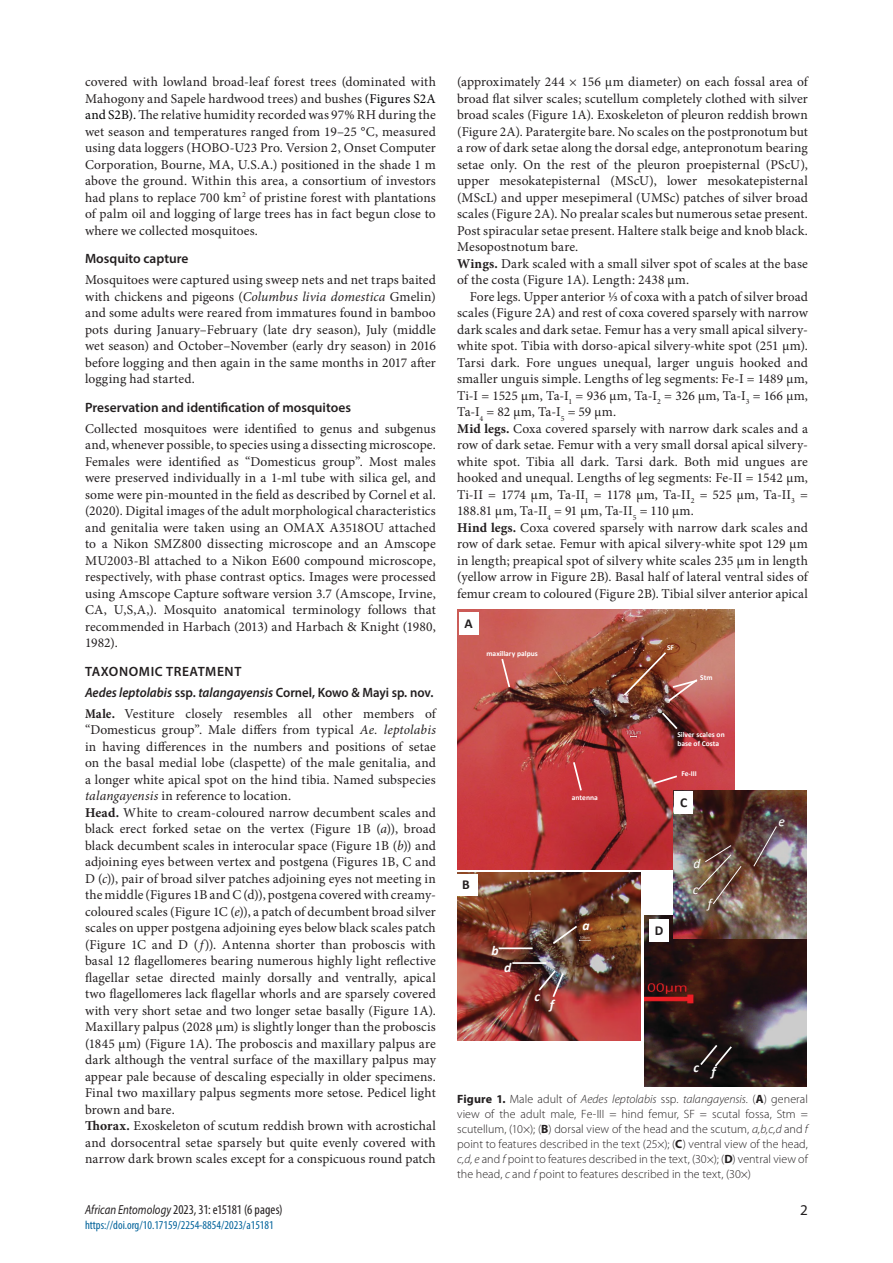
<style>
.page{position:relative;width:893px;height:1263px;background:#fff}
.page>*{position:absolute;margin:0;border:0;box-sizing:border-box;transform-origin:0 0}
.t1{font:15px "Myriad Pro";color:#231f20}
.t2{font:italic 700 13.65px "Calibri";color:#fff}
.t3{font:700 13.65px "Calibri";color:#231f20}
.t4{font:italic 13.65px "Calibri";color:#fff}
.t5{font:13.5px/16.5px "Minion Pro";letter-spacing:.01em;color:#231f20;text-align:justify}
.t6{font:600 13.5px/21px "Myriad Pro";letter-spacing:.045em;color:#231f20}
.t7{font:600 13.5px "Myriad Pro";color:#231f20}
.t8{font:condensed 13.5px "Myriad Pro";letter-spacing:-.01em;color:#231f20}
.t9{font:300 12px/15px "Myriad Pro";letter-spacing:.005em;color:#231f20;text-align:justify}
.t10{font:condensed 12px "Myriad Pro";color:#01629a}
.t11{font:700 7.5px/9.1px "Calibri";color:#fff}
.s1{color:#020304}
.s2{font-style:italic}
.s3{font-weight:700;font-stretch:condensed}
.s4{font-weight:700}
.s5{font-style:italic;font-stretch:normal;font-size:13.05px}
</style>
<div class="page">
<img style="left:457px;top:873px;width:183px;height:168px">
<svg style="left:551px;top:924px;width:28px;height:22px"></svg>
<hr style="left:499px;top:947px;width:34px;height:2px;background:#fff">
<hr style="left:512px;top:962px;width:34px;height:2px;background:#fff">
<svg style="left:537px;top:968px;width:28px;height:31px"></svg>
<div style="left:457px;top:874px;width:21px;height:21px;background:#fff"></div>
<img style="left:644px;top:915px;width:162px;height:171px">
<svg style="left:698px;top:1043px;width:36px;height:25px"></svg>
<div style="left:649px;top:919px;width:20px;height:23px;background:#fff"></div>
<img style="left:457px;top:610px;width:277px;height:259px">
<svg style="left:572px;top:760px;width:11px;height:32px"></svg>
<svg style="left:500px;top:657px;width:11px;height:32px"></svg>
<svg style="left:652px;top:774px;width:27px;height:11px"></svg>
<img style="left:622px;top:650px;width:77px;height:53px">
<div style="left:459px;top:612px;width:20px;height:22px;background:#fff"></div>
<svg style="left:660px;top:711px;width:19px;height:20px"></svg>
<img style="left:673px;top:790px;width:133px;height:149px">
<div style="left:675px;top:792px;width:18px;height:22px;background:#fff"></div>
<svg style="left:753px;top:826px;width:24px;height:41px"></svg>
<img style="left:698px;top:845px;width:44px;height:59px">
<p class="t5" style="left:85px;top:74px;width:352px">covered with lowland broad-leaf forest trees (dominated with Mahogony and Sapele hardwood trees) and bushes <span class="s1">(Figures S2A and S2B).</span> The relative humidity recorded was 97% RH during the wet season and temperatures ranged from 19–25 °C, measured using data loggers (HOBO-U23 Pro. Version 2, Onset Computer Corporation, Bourne, MA, U.S.A.) positioned in the shade 1 m above the ground. Within this area, a consortium of investors had plans to replace 700 km<sup>2</sup> of pristine forest with plantations of palm oil and logging of large trees has in fact begun close to where we collected mosquitoes.</p>
<p class="t7" style="left:85px;top:250px;width:105px">Mosquito capture</p>
<p class="t5" style="left:85px;top:272px;width:352px">Mosquitoes were captured using sweep nets and net traps baited with chickens and pigeons (<span class="s2">Columbus livia domestica</span> Gmelin) and some adults were reared from immatures found in bamboo pots during January–February (late dry season), July (middle wet season) and October–November (early dry season) in 2016 before logging and then again in the same months in 2017 after logging had started.</p>
<p class="t7" style="left:85px;top:399px;width:267px">Preservation and identification of mosquitoes</p>
<p class="t5" style="left:85px;top:420px;width:352px">Collected mosquitoes were identified to genus and subgenus and, whenever possible, to species using a dissecting microscope.<br>Females were identified as “Domesticus group”. Most males were preserved individually in a 1-ml tube with silica gel, and some were pin-mounted in the field as described by Cornel et al. (2020). Digital images of the adult morphological characteristics and genitalia were taken using an OMAX A3518OU attached to a Nikon SMZ800 dissecting microscope and an Amscope MU2003-Bl attached to a Nikon E600 compound microscope, respectively, with phase contrast optics. Images were processed using Amscope Capture software version 3.7 (Amscope, Irvine, CA, U,S,A,). Mosquito anatomical terminology follows that recommended in Harbach (2013) and Harbach &amp; Knight (1980, 1982).</p>
<p class="t6" style="left:85px;top:660px;width:350px">TAXONOMIC TREATMENT<br><span class="s2">Aedes leptolabis</span> ssp. <span class="s2">talangayensis</span> Cornel, Kowo &amp; Mayi sp. nov.</p>
<p class="t5" style="left:85px;top:705px;width:352px;text-align:left"><span class="s3">Male.</span> Vestiture closely resembles all other members of “Domesticus group”. Male differs from typical <span class="s2">Ae. leptolabis </span>in having differences in the numbers and positions of setae on the basal medial lobe (claspette) of the male genitalia, and a longer white apical spot on the hind tibia. Named subspecies <span class="s2">talangayensis</span> in reference to location.<br><span class="s4">Head.</span> White to cream-coloured narrow decumbent scales and black erect forked setae on the vertex (Figure 1B (<span class="s2">a</span>)), broad black decumbent scales in interocular space (Figure 1B (<span class="s2">b</span>)) and adjoining eyes between vertex and postgena (Figures 1B, C and D (<span class="s2">c</span>)), pair of broad silver patches adjoining eyes not meeting in the middle (Figures 1B and C (d)), postgena covered with creamy&shy;coloured scales (Figure 1C (<span class="s2">e</span>)), a patch of decumbent broad silver scales on upper postgena adjoining eyes below black scales patch (Figure 1C and D (<span class="s2">f</span>)). Antenna shorter than proboscis with basal 12 flagellomeres bearing numerous highly light reflective flagellar setae directed mainly dorsally and ventrally, apical two flagellomeres lack flagellar whorls and are sparsely covered with very short setae and two longer setae basally (Figure 1A).<br>Maxillary palpus (2028 µm) is slightly longer than the proboscis (1845 µm) (Figure 1A). The proboscis and maxillary palpus are dark although the ventral surface of the maxillary palpus may appear pale because of descaling especially in older specimens.<br>Final two maxillary palpus segments more setose. Pedicel light brown and bare.<br><span class="s4">Thorax.</span> Exoskeleton of scutum reddish brown with acrostichal and dorsocentral setae sparsely but quite evenly covered with narrow dark brown scales except for a conspicuous round patch</p>
<p class="t5" style="left:457px;top:74px;width:352px;text-align:left">(approximately 244 × 156 µm diameter) on each fossal area of broad flat silver scales; scutellum completely clothed with silver broad scales (Figure 1A). Exoskeleton of pleuron reddish brown (Figure 2A). Paratergite bare. No scales on the postpronotum but a row of dark setae along the dorsal edge, antepronotum bearing setae only. On the rest of the pleuron proepisternal (PScU), upper mesokatepisternal (MScU), lower mesokatepisternal (MScL) and upper mesepimeral (UMSc) patches of silver broad scales (Figure 2A). No prealar scales but numerous setae present.<br>Post spiracular setae present. Haltere stalk beige and knob black.<br>Mesopostnotum bare.<br><span class="s4">Wings.</span> Dark scaled with a small silver spot of scales at the base of the costa (Figure 1A). Length: 2438 µm.</p>
<p class="t5" style="left:457px;top:288px;width:352px;text-align:left;text-indent:13px">Fore legs. Upper anterior ⅓ of coxa with a patch of silver broad scales (Figure 2A) and rest of coxa covered sparsely with narrow dark scales and dark setae. Femur has a very small apical silvery&shy;white spot. Tibia with dorso-apical silvery-white spot (251 µm).<br>Tarsi dark. Fore ungues unequal, larger unguis hooked and smaller unguis simple. Lengths of leg segments: Fe-I = 1489 µm, Ti-I = 1525 µm, Ta-I<sub>1</sub> = 936 µm, Ta-I<sub>2</sub> = 326 µm, Ta-I<sub>3</sub> = 166 µm, Ta-I<sub>4</sub> = 82 µm, Ta-I<sub>5</sub> = 59 µm.<br><span class="s4">Mid legs.</span> Coxa covered sparsely with narrow dark scales and a row of dark setae. Femur with a very small dorsal apical silvery&shy;white spot. Tibia all dark. Tarsi dark. Both mid ungues are hooked and unequal. Lengths of leg segments: Fe-II = 1542 µm, Ti-II = 1774 µm, Ta-II<sub>1</sub> = 1178 µm, Ta-II<sub>2</sub> = 525 µm, Ta-II<sub>3</sub> = 188.81 µm, Ta-II<sub>4</sub> = 91 µm, Ta-II<sub>5</sub> = 110 µm.<br><span class="s4">Hind legs.</span> Coxa covered sparsely with narrow dark scales and row of dark setae. Femur with apical silvery-white spot 129 µm in length; preapical spot of silvery white scales 235 µm in length (yellow arrow in Figure 2B). Basal half of lateral ventral sides of femur cream to coloured (Figure 2B). Tibial silver anterior apical</p>
<p class="t3" style="left:464px;top:613px;width:10px">A</p>
<p class="t11" style="left:486px;top:649px;width:53px">maxillary palpus</p>
<p class="t11" style="left:572px;top:793px;width:28px">antenna</p>
<p class="t3" style="left:462px;top:875px;width:9px">B</p>
<p class="t2" style="left:491px;top:941px;width:9px">b</p>
<p class="t2" style="left:504px;top:958px;width:9px">d</p>
<p class="t2" style="left:534px;top:986px;width:7px">c</p>
<p class="t2" style="left:550px;top:994px;width:6px">f</p>
<p class="t2" style="left:582px;top:916px;width:9px">a</p>
<p class="t11" style="left:667px;top:643px;width:9px">SF</p>
<p class="t11" style="left:700px;top:673px;width:14px">Stm</p>
<p class="t11" style="left:677px;top:729px;width:49px">Silver scales on base of Costa</p>
<p class="t11" style="left:681px;top:769px;width:17px">Fe-III</p>
<p class="t3" style="left:680px;top:793px;width:9px">C</p>
<p class="t4" style="left:694px;top:854px;width:9px">d</p>
<p class="t3" style="left:655px;top:921px;width:10px">D</p>
<p class="t4" style="left:693px;top:880px;width:7px">c</p>
<p class="t4" style="left:708px;top:894px;width:6px">f</p>
<p class="t2" style="left:693px;top:1060px;width:24px">c f</p>
<p class="t4" style="left:779px;top:811px;width:8px">e</p>
<p class="t9" style="left:457px;top:1091px;width:352px"><span class="s4">Figure 1.</span> Male adult of <span class="s2">Aedes leptolabis</span> ssp. <span class="s2">talangayensis.</span> (<span class="s4">A</span>) general view of the adult male, Fe-III = hind femur, SF = scutal fossa, Stm = scutellum, (10×); (<span class="s4">B</span>) dorsal view of the head and the scutum, <span class="s2">a,b,c,d</span> and <span class="s2">f </span>point to features described in the text (25×); (<span class="s4">C</span>) ventral view of the head, <span class="s2">c,d, e</span> and <span class="s2">f</span> point to features described in the text, (30×); (<span class="s4">D</span>) ventral view of the head, <span class="s2">c</span> and <span class="s2">f</span> point to features described in the text, (30×)</p>
<p class="t8" style="left:85px;top:1201px;width:199px"><span class="s5">African Entomology</span> 2023, 31: e15181 (6 pages)</p>
<p class="t1" style="left:800px;top:1200px;width:9px">2</p>
<p class="t10" style="left:85px;top:1217px;width:190px">https://doi.org/10.17159/2254-8854/2023/a15181</p>
</div>
